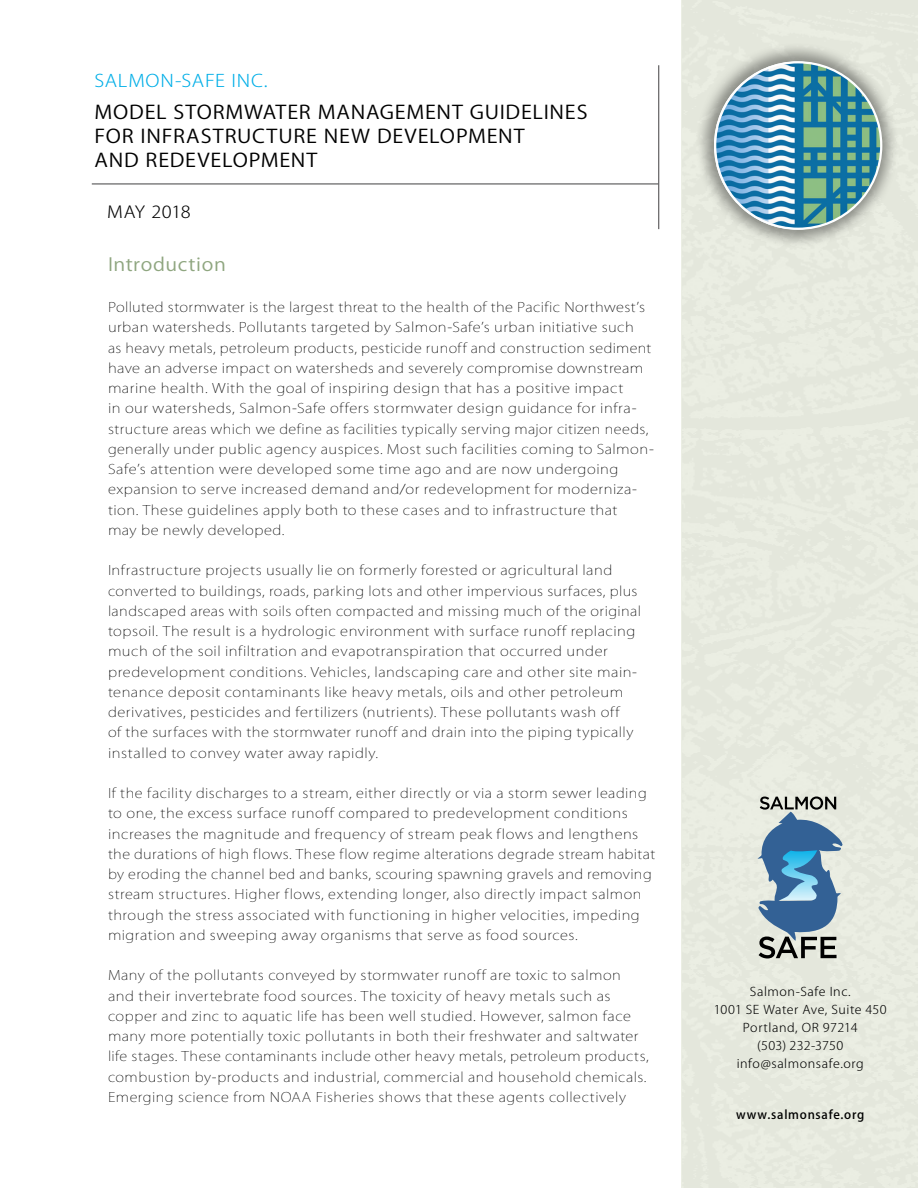
<style>
.page{position:relative;width:918px;height:1188px;background:#fff}
.page>*{position:absolute;margin:0;border:0;box-sizing:border-box;transform-origin:0 0}
._2016_Document_Title{font:18.75px/24px "Koz Go Pro";letter-spacing:.035em;color:#000;scale:1.1 1}
._2016_Header_01{font:18px "Koz Go Pro";letter-spacing:.03em;color:#8fa680;scale:1.1 1}
._2016_Document_Title-2{font:300 17.25px "Koz Go Pro";letter-spacing:.035em;color:#00aee7;scale:1.1 1}
._2016_Document_Title-3{font:300 16.5px "Koz Go Pro";letter-spacing:-.01em;color:#000;scale:1.1 1}
._2016_Paragraph_Styl{font:200 13.2px/20.2px "Koz Go Pro";letter-spacing:.03em;color:#000;scale:1.11 1}
._2016_Paragraph_Styl-2{font:200 13.2px/20.2px "Koz Go Pro";letter-spacing:.03em;color:#000;scale:1.12 1}
._2016_Paragraph_Styl-3{font:200 13.2px/20.2px "Koz Go Pro";letter-spacing:.03em;color:#000;scale:1.1 1}
.t1{font:300 12px/18px "Koz Go Pro";letter-spacing:.04em;color:#000;text-align:center;scale:1.05 1}
.t2{font:500 12px "Koz Go Pro";letter-spacing:.06em;color:#000}
.t3{font:300 12px "Koz Go Pro";letter-spacing:.02em;color:#000;scale:1.05 1}
</style>
<div class="page">
<div style="left:682px;top:0;width:236px;height:1188px;background:#ebeee3"></div>
<svg style="left:757px;top:797px;width:86px;height:161px"></svg>
<hr style="left:658px;top:65px;width:1px;height:164px;background:#414042">
<hr style="left:92px;top:184px;width:566px;height:1px;background:#414042">
<img style="left:697px;top:44px;width:200px;height:202px">
<p class="_2016_Document_Title-2" style="left:94px;top:70px;width:159px">SALMON-SAFE INC.</p>
<p class="_2016_Document_Title" style="left:94px;top:100px;width:450px">MODEL STORMWATER MANAGEMENT GUIDELINES<br>FOR INFRASTRUCTURE NEW DEVELOPMENT<br>AND REDEVELOPMENT</p>
<p class="_2016_Document_Title-3" style="left:107px;top:201px;width:78px">MAY 2018</p>
<p class="_2016_Header_01" style="left:108px;top:253px;width:109px">Introduction</p>
<p class="_2016_Paragraph_Styl" style="left:108px;top:297px;width:493px">Polluted stormwater is the largest threat to the health of the Pacific Northwest’s urban watersheds. Pollutants targeted by Salmon-Safe’s urban initiative such<br>as heavy metals, petroleum products, pesticide runoff and construction sediment have an adverse impact on watersheds and severely compromise downstream marine health. With the goal of inspiring design that has a positive impact<br>in our watersheds, Salmon-Safe offers stormwater design guidance for infra&shy;structure areas which we define as facilities typically serving major citizen needs, generally under public agency auspices. Most such facilities coming to Salmon-Safe’s attention were developed some time ago and are now undergoing expansion to serve increased demand and/or redevelopment for moderniza&shy;tion. These guidelines apply both to these cases and to infrastructure that<br>may be newly developed.</p>
<p class="_2016_Paragraph_Styl-2" style="left:108px;top:560px;width:477px">Infrastructure projects usually lie on formerly forested or agricultural land converted to buildings, roads, parking lots and other impervious surfaces, plus landscaped areas with soils often compacted and missing much of the original topsoil. The result is a hydrologic environment with surface runoff replacing much of the soil infiltration and evapotranspiration that occurred under predevelopment conditions. Vehicles, landscaping care and other site main&shy;tenance deposit contaminants like heavy metals, oils and other petroleum derivatives, pesticides and fertilizers (nutrients). These pollutants wash off<br>of the surfaces with the stormwater runoff and drain into the piping typically installed to convey water away rapidly.</p>
<p class="_2016_Paragraph_Styl-3" style="left:108px;top:783px;width:499px">If the facility discharges to a stream, either directly or via a storm sewer leading to one, the excess surface runoff compared to predevelopment conditions increases the magnitude and frequency of stream peak flows and lengthens the durations of high flows. These flow regime alterations degrade stream habitat by eroding the channel bed and banks, scouring spawning gravels and removing stream structures. Higher flows, extending longer, also directly impact salmon through the stress associated with functioning in higher velocities, impeding migration and sweeping away organisms that serve as food sources.</p>
<p class="_2016_Paragraph_Styl" style="left:108px;top:965px;width:489px">Many of the pollutants conveyed by stormwater runoff are toxic to salmon and their invertebrate food sources. The toxicity of heavy metals such as copper and zinc to aquatic life has been well studied. However, salmon face many more potentially toxic pollutants in both their freshwater and saltwater life stages. These contaminants include other heavy metals, petroleum products, combustion by-products and industrial, commercial and household chemicals.<br>Emerging science from NOAA Fisheries shows that these agents collectively</p>
<p class="t1" style="left:714px;top:983px;width:166px">Salmon-Safe Inc.<br>1001 SE Water Ave, Suite 450</p>
<p class="t1" style="left:743px;top:1019px;width:111px">Portland, OR 97214</p>
<p class="t3" style="left:757px;top:1038px;width:84px">(503) 232-3750</p>
<p class="t1" style="left:737px;top:1055px;width:123px">info@salmonsafe.org</p>
<p class="t2" style="left:736px;top:1107px;width:130px">www.salmonsafe.org</p>
</div>
